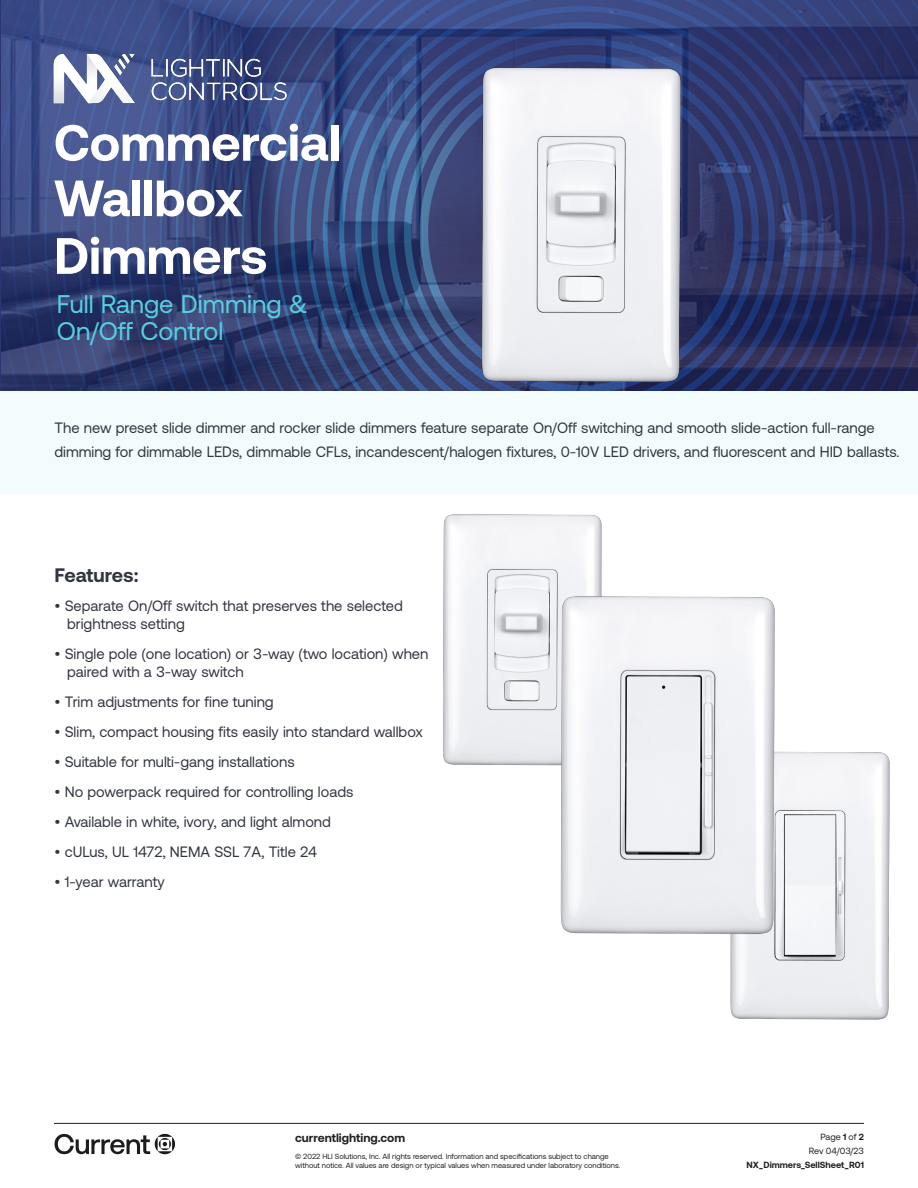
<style>
.page{position:relative;width:918px;height:1188px;background:#fff}
.page>*{position:absolute;margin:0;border:0;box-sizing:border-box;transform-origin:0 0}
.t1{font:700 51px "Aeonik";color:#fff}
.t2{font:25.5px "Aeonik";color:#56d0e0}
.t3{font:700 19.5px "Aeonik";color:#323640}
.t4{font:15px/24px "Aeonik";color:#323640}
.t5{font:700 12px "Aeonik";color:#1e2120}
.t6{font:700 9px "Aeonik";color:#231f20}
.t7{font:9px/14.1px "Aeonik";letter-spacing:-.005em;color:#231f20;text-align:right}
.t8{font:7.5px/9.8px "Aeonik";color:#231f20}
.s1{font-weight:700}
</style>
<div class="page">
<hr style="left:54px;top:1123px;width:810px;height:1px;background:#231f20">
<svg style="left:55px;top:1134px;width:120px;height:20px"></svg>
<img style="left:2px;top:0;width:916px;height:392px">
<img style="left:40px;top:40px;width:267px;height:78px">
<img style="left:455px;top:33px;width:254px;height:359px">
<img style="left:730px;top:752px;width:160px;height:268px">
<img style="left:443px;top:514px;width:159px;height:252px">
<img style="left:532px;top:559px;width:273px;height:403px">
<div style="left:0;top:392px;width:918px;height:102px;background:#f2fcfc"></div>
<p class="t1" style="left:54px;top:114px;width:288px">Commercial</p>
<p class="t1" style="left:54px;top:169px;width:190px">Wallbox</p>
<p class="t1" style="left:54px;top:227px;width:215px">Dimmers</p>
<p class="t2" style="left:57px;top:290px;width:252px">Full Range Dimming &amp;</p>
<p class="t2" style="left:57px;top:317px;width:168px">On/Off Control</p>
<p class="t4" style="left:54px;top:416px;width:847px">The new preset slide dimmer and rocker slide dimmers feature separate On/Off switching and smooth slide-action full-range dimming for dimmable LEDs, dimmable CFLs, incandescent/halogen fixtures, 0-10V LED drivers, and fluorescent and HID ballasts.</p>
<p class="t3" style="left:54px;top:564px;width:86px">Features:</p>
<p class="t4" style="left:54px;top:593px;width:350px">• Separate On/Off switch that preserves the selected</p>
<p class="t4" style="left:67px;top:611px;width:119px">brightness setting</p>
<p class="t4" style="left:54px;top:641px;width:375px">• Single pole (one location) or 3-way (two location) when</p>
<p class="t4" style="left:67px;top:659px;width:178px">paired with a 3-way switch</p>
<p class="t4" style="left:54px;top:689px;width:221px">• Trim adjustments for fine tuning</p>
<p class="t4" style="left:54px;top:719px;width:370px">• Slim, compact housing fits easily into standard wallbox</p>
<p class="t4" style="left:54px;top:749px;width:242px">• Suitable for multi-gang installations</p>
<p class="t4" style="left:54px;top:779px;width:300px">• No powerpack required for controlling loads</p>
<p class="t4" style="left:54px;top:809px;width:278px">• Available in white, ivory, and light almond</p>
<p class="t4" style="left:54px;top:839px;width:264px">• cULus, UL 1472, NEMA SSL 7A, Title 24</p>
<p class="t4" style="left:54px;top:869px;width:112px">• 1-year warranty</p>
<p class="t5" style="left:295px;top:1131px;width:112px">currentlighting.com</p>
<p class="t8" style="left:295px;top:1151px;width:327px">© 2022 HLI Solutions, Inc. All rights reserved. Information and specifications subject to change without notice. All values are design or typical values when measured under laboratory conditions.</p>
<p class="t7" style="left:809px;top:1130px;width:57px">Page <span class="s1">1</span> of <span class="s1">2<br></span>Rev 04/03/23</p>
<p class="t6" style="left:747px;top:1160px;width:119px">NX_Dimmers_SellSheet_R01</p>
</div>
